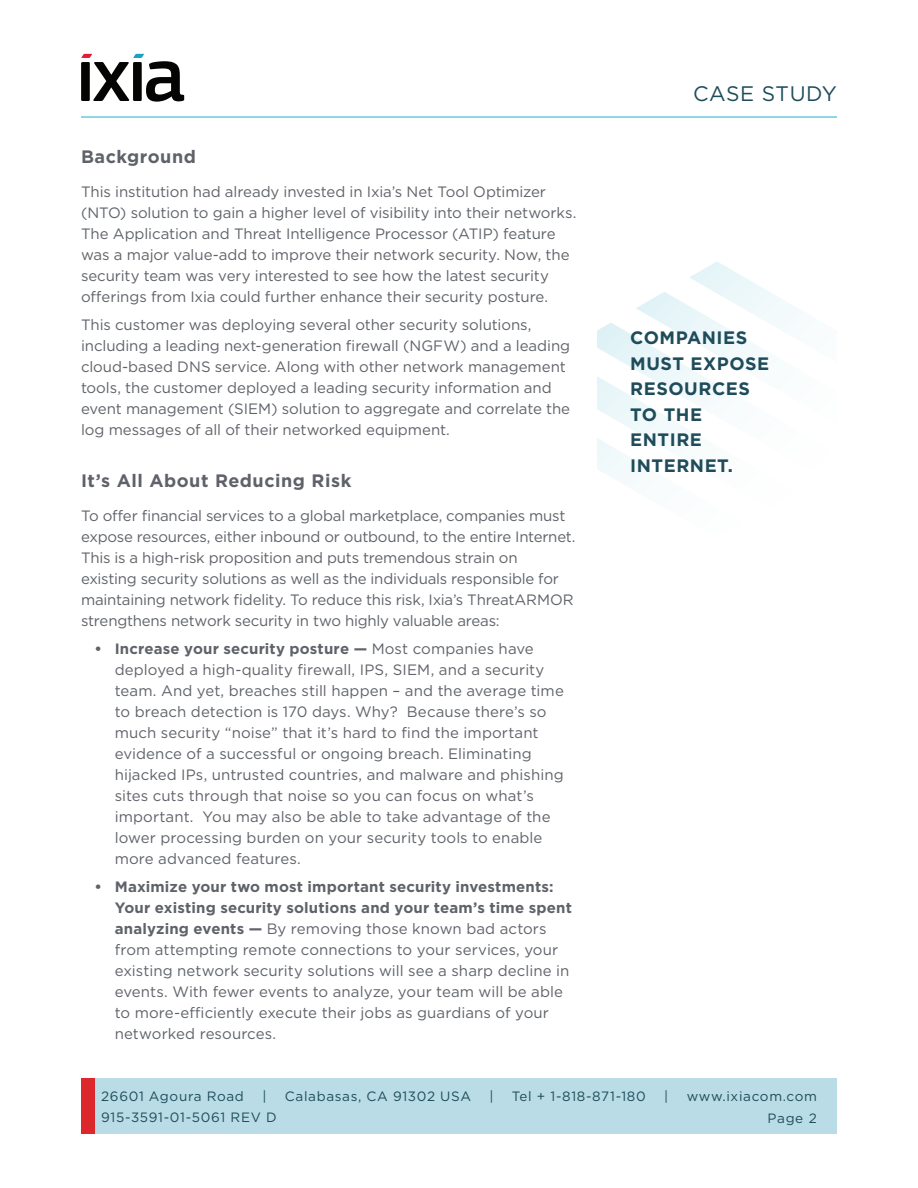
<style>
.page{position:relative;width:918px;height:1188px;background:#fff}
.page>*{position:absolute;margin:0;border:0;box-sizing:border-box;transform-origin:0 0}
.t1{font:21px "Gotham";letter-spacing:.025em;color:#1e4c5a}
.Case_Study_Call_Out{font:700 18px/25.5px "Gotham";letter-spacing:.03em;color:#1e4c5a}
.Header_2{font:700 18px "Gotham";letter-spacing:.03em;color:#5f6369}
.Body{font:15px/21px "Gotham";letter-spacing:-.005em;color:#5f6369}
.Footer_Website{font:13.5px "Gotham";letter-spacing:.05em;color:#1e4c5a}
.Doc_Number{font:13.5px "Gotham";letter-spacing:.05em;color:#1e4c5a}
.Date__Page_Number{font:13.5px "Gotham";color:#1e4c5a}
.s1{font-weight:700}
</style>
<div class="page">
<hr style="left:81px;top:117px;width:756px;height:1px;background:#1cb0ca">
<svg style="left:81px;top:54px;width:103px;height:48px"></svg>
<div style="left:81px;top:1079px;width:756px;height:55px;background:#b9dce6"></div>
<div style="left:81px;top:1079px;width:13px;height:55px;background:#dc272d"></div>
<svg style="left:597px;top:262px;width:203px;height:223px"></svg>
<p class="Header_2" style="left:81px;top:145px;width:116px">Background</p>
<p class="Body" style="left:81px;top:181px;width:497px">This institution had already invested in Ixia’s Net Tool Optimizer (NTO) solution to gain a higher level of visibility into their networks.<br>The Application and Threat Intelligence Processor (ATIP) feature was a major value-add to improve their network security. Now, the security team was very interested to see how the latest security offerings from Ixia could further enhance their security posture.</p>
<p class="Body" style="left:81px;top:314px;width:491px">This customer was deploying several other security solutions, including a leading next-generation firewall (NGFW) and a leading cloud-based DNS service. Along with other network management tools, the customer deployed a leading security information and event management (SIEM) solution to aggregate and correlate the log messages of all of their networked equipment.</p>
<p class="Header_2" style="left:81px;top:469px;width:272px">It’s All About Reducing Risk</p>
<p class="Body" style="left:81px;top:505px;width:496px">To offer financial services to a global marketplace, companies must expose resources, either inbound or outbound, to the entire Internet.<br>This is a high-risk proposition and puts tremendous strain on existing security solutions as well as the individuals responsible for maintaining network fidelity. To reduce this risk, Ixia’s ThreatARMOR strengthens network security in two highly valuable areas:</p>
<p class="Body" style="left:115px;top:638px;width:451px;text-indent:-20px"><span class="s1">• Increase your security posture —</span> Most companies have deployed a high-quality firewall, IPS, SIEM, and a security team. And yet, breaches still happen – and the average time to breach detection is 170 days. Why? Because there’s so much security “noise” that it’s hard to find the important evidence of a successful or ongoing breach. Eliminating hijacked IPs, untrusted countries, and malware and phishing sites cuts through that noise so you can focus on what’s important. You may also be able to take advantage of the lower processing burden on your security tools to enable more advanced features.</p>
<p class="Body" style="left:115px;top:876px;width:459px;text-indent:-20px"><span class="s1">• Maximize your two most important security investments:<br>Your existing security solutions and your team’s time spent analyzing events —</span> By removing those known bad actors from attempting remote connections to your services, your existing network security solutions will see a sharp decline in events. With fewer events to analyze, your team will be able to more-efficiently execute their jobs as guardians of your networked resources.</p>
<h1 class="t1" style="left:693px;top:80px;width:145px">CASE STUDY</h1>
<p class="Case_Study_Call_Out" style="left:630px;top:325px;width:140px">COMPANIES<br>MUST EXPOSE<br>RESOURCES<br>TO THE<br>ENTIRE<br>INTERNET.</p>
<p class="Footer_Website" style="left:101px;top:1087px;width:144px">26601 Agoura Road</p>
<p class="Footer_Website" style="left:262px;top:1087px;width:6px">|</p>
<p class="Footer_Website" style="left:285px;top:1087px;width:188px">Calabasas, CA 91302 USA</p>
<p class="Footer_Website" style="left:489px;top:1087px;width:6px">|</p>
<p class="Footer_Website" style="left:512px;top:1087px;width:135px">Tel + 1-818-871-180</p>
<p class="Footer_Website" style="left:664px;top:1087px;width:6px">|</p>
<p class="Footer_Website" style="left:687px;top:1087px;width:132px">www.ixiacom.com</p>
<p class="Doc_Number" style="left:101px;top:1109px;width:177px">915-3591-01-5061 REV D</p>
<p class="Date__Page_Number" style="left:768px;top:1110px;width:51px">Page 2</p>
</div>
